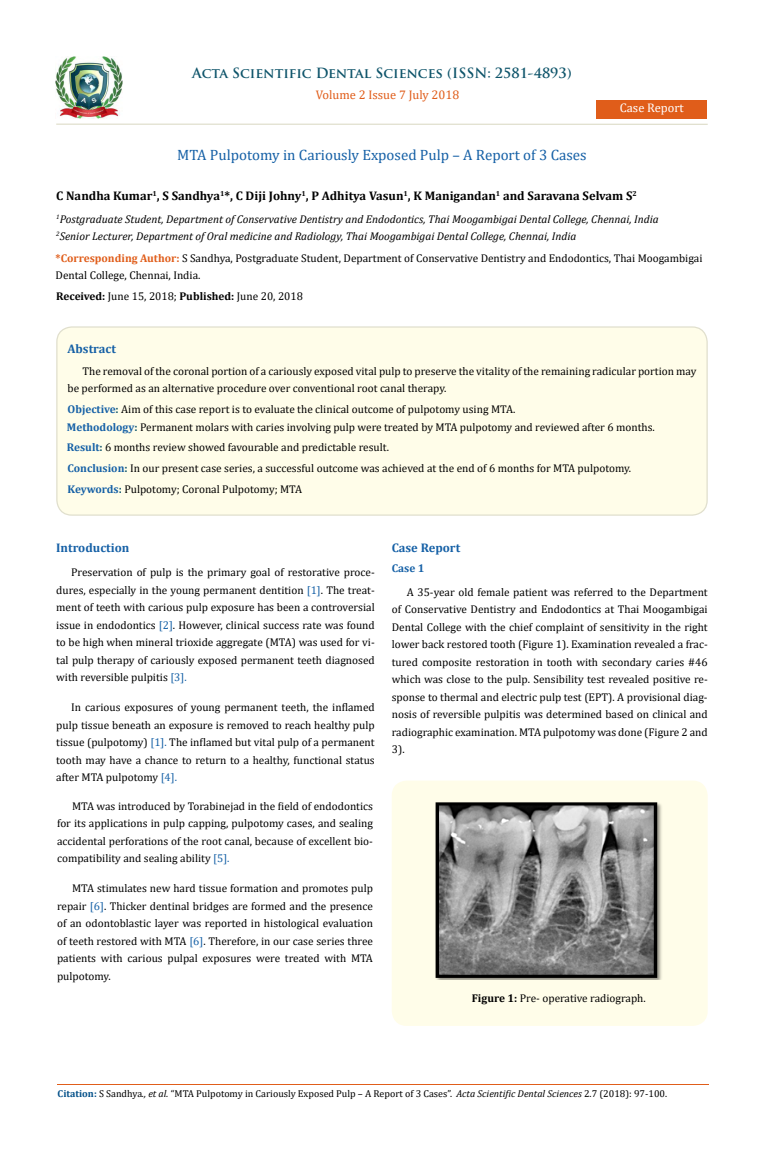
<style>
.page{position:relative;width:764px;height:1168px;background:#fff}
.page>*{position:absolute;margin:0;border:0;box-sizing:border-box;transform-origin:0 0}
.t1{font:15px "Cambria";color:#1560a6}
.t2{font:700 13.75px "Trajan Pro";color:#0e546a}
.t3{font:700 12.5px "Cambria";color:#000}
.t4{font:700 12.5px "Cambria";color:#1560a6}
.t5{font:12.5px "Cambria";color:#e05d1a}
.t6{font:12.5px "Cambria";color:#fff}
.t7{font:11.25px/17.5px "Cambria";color:#000;text-align:justify}
.t8{font:italic 11.25px/17.5px "Cambria";color:#000}
.t9{font:700 11.25px "Cambria";color:#1560a6}
.t10{font:10px "Cambria";color:#000}
.s1{font-weight:700;color:#e05d1a}
.s2{font-weight:700}
.s3{font-weight:700;color:#1560a6}
.s4{font-weight:700;color:#0e546a}
.s5{color:#1560a6}
.s6{font-weight:700;color:#035089}
.s7{font-style:italic}
</style>
<div class="page">
<img style="left:56px;top:57px;width:66px;height:61px">
<div style="left:596px;top:100px;width:111px;height:19px;background:#e05d1a"></div>
<div style="left:57px;top:327px;width:650px;height:188px;background:#fffde9;border-radius:15px"></div>
<div style="left:56px;top:326px;width:652px;height:190px;border:1px solid #e0dfcd;border-radius:15px"></div>
<div style="left:392px;top:780px;width:315px;height:246px;background:#fffde9;border-radius:15px"></div>
<img style="left:435px;top:802px;width:227px;height:177px">
<hr style="left:58px;top:1084px;width:651px;height:1px;background:#e05d1a">
<hr style="left:56px;top:123px;width:651px;height:2px;background:#e0dfcd">
<p class="t2" style="left:192px;top:64px;width:381px">Acta Scientific Dental Sciences (ISSN: 2581-4893)</p>
<p class="t5" style="left:316px;top:88px;width:145px">Volume 2 Issue 7 July 2018</p>
<p class="t6" style="left:620px;top:101px;width:65px">Case Report</p>
<h1 class="t1" style="left:177px;top:146px;width:411px">MTA Pulpotomy in Cariously Exposed Pulp – A Report of 3 Cases</h1>
<p class="t3" style="left:56px;top:187px;width:582px">C Nandha Kumar<sup>1</sup>, S Sandhya<sup>1</sup>*, C Diji Johny<sup>1</sup>, P Adhitya Vasun<sup>1</sup>, K Manigandan<sup>1</sup> and Saravana Selvam S<sup>2</sup></p>
<p class="t8" style="left:56px;top:209px;width:604px"><sup>1</sup>Postgraduate Student, Department of Conservative Dentistry and Endodontics, Thai Moogambigai Dental College, Chennai, India<br><sup>2</sup>Senior Lecturer, Department of Oral medicine and Radiology, Thai Moogambigai Dental College, Chennai, India</p>
<p class="t7" style="left:56px;top:249px;width:648px"><span class="s1">*Corresponding Author:</span> S Sandhya, Postgraduate Student, Department of Conservative Dentistry and Endodontics, Thai Moogambigai<br>Dental College, Chennai, India.</p>
<p class="t7" style="left:56px;top:288px;width:248px"><span class="s2">Received:</span> June 15, 2018; <span class="s2">Published:</span> June 20, 2018</p>
<p class="t4" style="left:68px;top:339px;width:50px">Abstract</p>
<p class="t7" style="left:68px;top:362px;width:630px;text-indent:15px">The removal of the coronal portion of a cariously exposed vital pulp to preserve the vitality of the remaining radicular portion may be performed as an alternative procedure over conventional root canal therapy.</p>
<p class="t7" style="left:67px;top:399px;width:589px;line-height:18.6px"><span class="s3">Objective</span><span class="s4">:</span> Aim of this case report is to evaluate the clinical outcome of pulpotomy using MTA.<br><span class="s3">Methodology</span><span class="s4">:</span> Permanent molars with caries involving pulp were treated by MTA pulpotomy and reviewed after 6 months.</p>
<p class="t7" style="left:67px;top:437px;width:566px;line-height:21.1px"><span class="s3">Result</span><span class="s4">:</span> 6 months review showed favourable and predictable result.<br><span class="s3">Conclusion</span><span class="s4">:</span> In our present case series, a successful outcome was achieved at the end of 6 months for MTA pulpotomy.</p>
<p class="t7" style="left:68px;top:481px;width:236px"><span class="s3">Keywords</span><span class="s4">:</span> Pulpotomy; Coronal Pulpotomy; MTA</p>
<p class="t4" style="left:56px;top:539px;width:75px">Introduction</p>
<p class="t7" style="left:56px;top:563px;width:320px;text-indent:15px">Preservation of pulp is the primary goal of restorative proce&shy;dures, especially in the young permanent dentition <span class="s5">[1]</span>. The treat&shy;ment of teeth with carious pulp exposure has been a controversial issue in endodontics <span class="s5">[2]</span>. However, clinical success rate was found to be high when mineral trioxide aggregate (MTA) was used for vi&shy;tal pulp therapy of cariously exposed permanent teeth diagnosed with reversible pulpitis <span class="s5">[3].</span></p>
<p class="t7" style="left:56px;top:698px;width:320px;text-indent:15px">In carious exposures of young permanent teeth, the inflamed pulp tissue beneath an exposure is removed to reach healthy pulp tissue (pulpotomy) <span class="s5">[1].</span> The inflamed but vital pulp of a permanent tooth may have a chance to return to a healthy, functional status after MTA pulpotomy <span class="s5">[4].</span></p>
<p class="t7" style="left:57px;top:797px;width:317px;text-indent:15px">MTA was introduced by Torabinejad in the field of endodontics for its applications in pulp capping, pulpotomy cases, and sealing accidental perforations of the root canal, because of excellent bio&shy;compatibility and sealing ability <span class="s5">[5].</span></p>
<p class="t7" style="left:57px;top:879px;width:317px;text-indent:15px">MTA stimulates new hard tissue formation and promotes pulp repair <span class="s5">[6]</span>. Thicker dentinal bridges are formed and the presence of an odontoblastic layer was reported in histological evaluation of teeth restored with MTA <span class="s5">[6]</span>. Therefore, in our case series three patients with carious pulpal exposures were treated with MTA pulpotomy.</p>
<p class="t4" style="left:392px;top:539px;width:70px">Case Report</p>
<p class="t7" style="left:392px;top:583px;width:317px;text-indent:15px">A 35-year old female patient was referred to the Department of Conservative Dentistry and Endodontics at Thai Moogambigai Dental College with the chief complaint of sensitivity in the right lower back restored tooth (Figure 1). Examination revealed a frac&shy;tured composite restoration in tooth with secondary caries #46 which was close to the pulp. Sensibility test revealed positive re&shy;sponse to thermal and electric pulp test (EPT). A provisional diag&shy;nosis of reversible pulpitis was determined based on clinical and radiographic examination. MTA pulpotomy was done (Figure 2 and 3).</p>
<p class="t9" style="left:392px;top:560px;width:34px">Case 1</p>
<p class="t7" style="left:472px;top:989px;width:176px"><span class="s2">Figure 1:</span> Pre- operative radiograph.</p>
<p class="t10" style="left:58px;top:1088px;width:611px"><span class="s6">Citation:</span> S Sandhya<span class="s7">., et al.</span> “MTA Pulpotomy in Cariously Exposed Pulp – A Report of 3 Cases”. <span class="s7">Acta Scientific Dental Sciences</span> 2.7 (2018): 97-100.</p>
</div>
